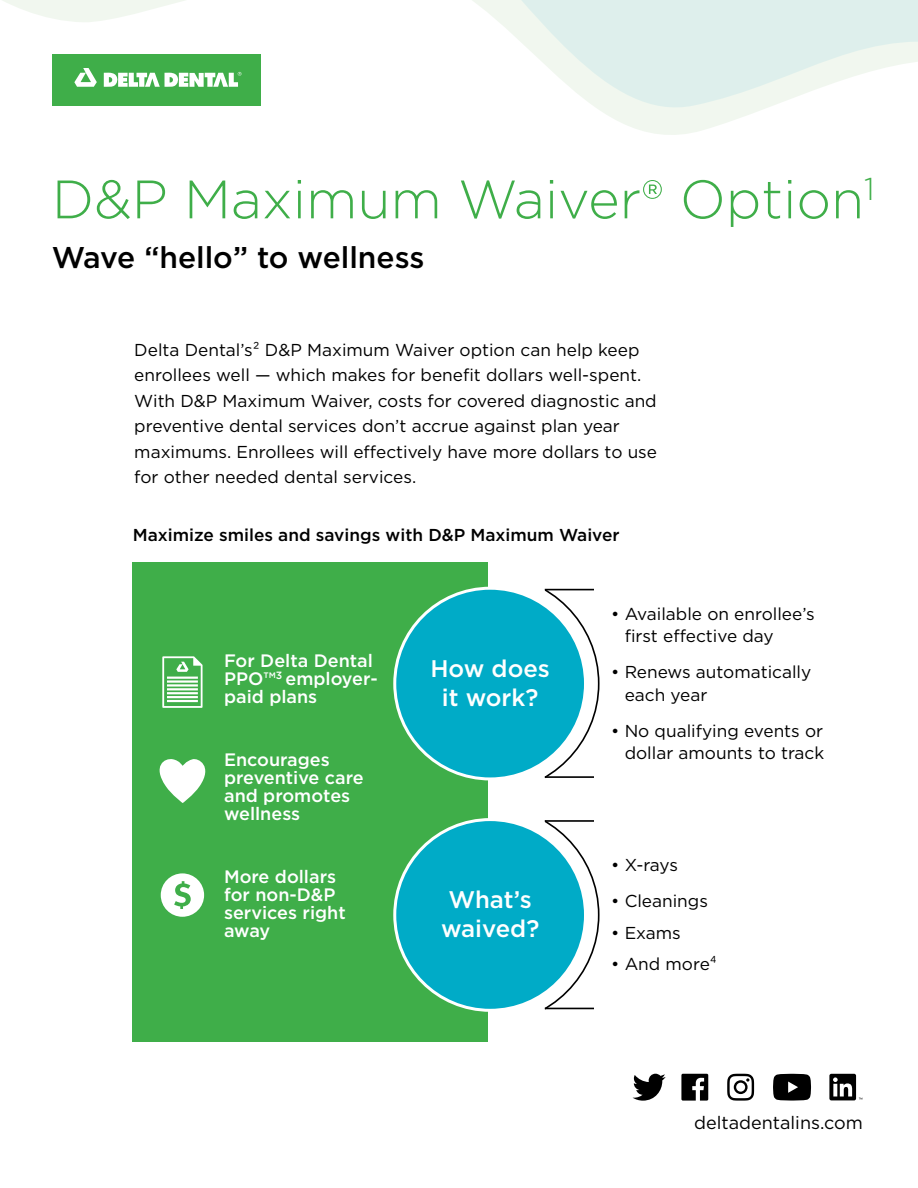
<style>
.page{position:relative;width:918px;height:1188px;background:#fff}
.page>*{position:absolute;margin:0;border:0;box-sizing:border-box;transform-origin:0 0}
.t1{font:300 54px "Gotham";color:#3fae49}
.t2{font:500 30px "Gotham";color:#000}
.t3{font:500 24px/28.5px "Gotham";color:#fff;text-align:center}
.t4{font:500 18px/18px "Gotham";color:#fff}
.t5{font:18px "Gotham";color:#000}
.t6{font:17.25px/25.5px "Gotham";color:#000}
.t7{font:500 17.25px "Gotham";color:#000}
</style>
<div class="page">
<hr style="left:545px;top:589px;width:49px;height:1px;background:#000">
<hr style="left:545px;top:776px;width:49px;height:2px;background:#000">
<hr style="left:545px;top:820px;width:49px;height:2px;background:#000">
<hr style="left:545px;top:1008px;width:49px;height:1px;background:#000">
<div style="left:133px;top:562px;width:355px;height:480px;background:#3fae49"></div>
<div style="left:395px;top:588px;width:191px;height:191px;background:#00abc7;border-radius:50%"></div>
<div style="left:395px;top:820px;width:191px;height:190px;background:#00abc7;border-radius:50%"></div>
<svg style="left:162px;top:656px;width:41px;height:52px"></svg>
<svg style="left:159px;top:759px;width:47px;height:44px"></svg>
<svg style="left:161px;top:873px;width:43px;height:44px"></svg>
<svg style="left:2px;top:0;width:719px;height:135px"></svg>
<svg style="left:455px;top:0;width:463px;height:124px"></svg>
<svg style="left:633px;top:1074px;width:33px;height:27px"></svg>
<svg style="left:681px;top:1074px;width:27px;height:27px"></svg>
<svg style="left:727px;top:1074px;width:27px;height:27px"></svg>
<svg style="left:773px;top:1074px;width:38px;height:27px"></svg>
<svg style="left:829px;top:1074px;width:33px;height:26px"></svg>
<h1 class="t1" style="left:52px;top:165px;width:824px">D&amp;P Maximum Waiver® Option<sup>1</sup></h1>
<h2 class="t2" style="left:52px;top:238px;width:374px">Wave “hello” to wellness</h2>
<p class="t6" style="left:134px;top:336px;width:524px">Delta Dental’s2 D&amp;P Maximum Waiver option can help keep enrollees well — which makes for benefit dollars well-spent.<br>With D&amp;P Maximum Waiver, costs for covered diagnostic and preventive dental services don’t accrue against plan year maximums. Enrollees will effectively have more dollars to use for other needed dental services.</p>
<p class="t7" style="left:133px;top:524px;width:488px">Maximize smiles and savings with D&amp;P Maximum Waiver</p>
<p class="t4" style="left:224px;top:651px;width:155px">For Delta Dental<br>PPO™<sup>3</sup> employer&shy;paid plans</p>
<p class="t4" style="left:224px;top:750px;width:141px">Encourages preventive care and promotes wellness</p>
<p class="t4" style="left:224px;top:867px;width:123px">More dollars for non-D&amp;P services right away</p>
<h3 class="t3" style="left:430px;top:654px;width:121px">How does it work?</h3>
<h3 class="t3" style="left:441px;top:885px;width:100px">What’s waived?</h3>
<p class="t6" style="left:625px;top:602px;width:192px;line-height:22.5px;text-indent:-13px">• Available on enrollee’s first effective day</p>
<p class="t6" style="left:625px;top:661px;width:188px;line-height:22.5px;text-indent:-13px">• Renews automatically each year</p>
<p class="t6" style="left:611px;top:719px;width:214px;line-height:22.5px;text-align:right">• No qualifying events or dollar amounts to track</p>
<p class="t6" style="left:611px;top:852px;width:68px">• X-rays</p>
<p class="t6" style="left:611px;top:888px;width:98px">• Cleanings</p>
<p class="t6" style="left:611px;top:919px;width:71px">• Exams</p>
<p class="t6" style="left:611px;top:951px;width:107px">• And more4</p>
<p class="t5" style="left:694px;top:1111px;width:170px">deltadentalins.com</p>
</div>
